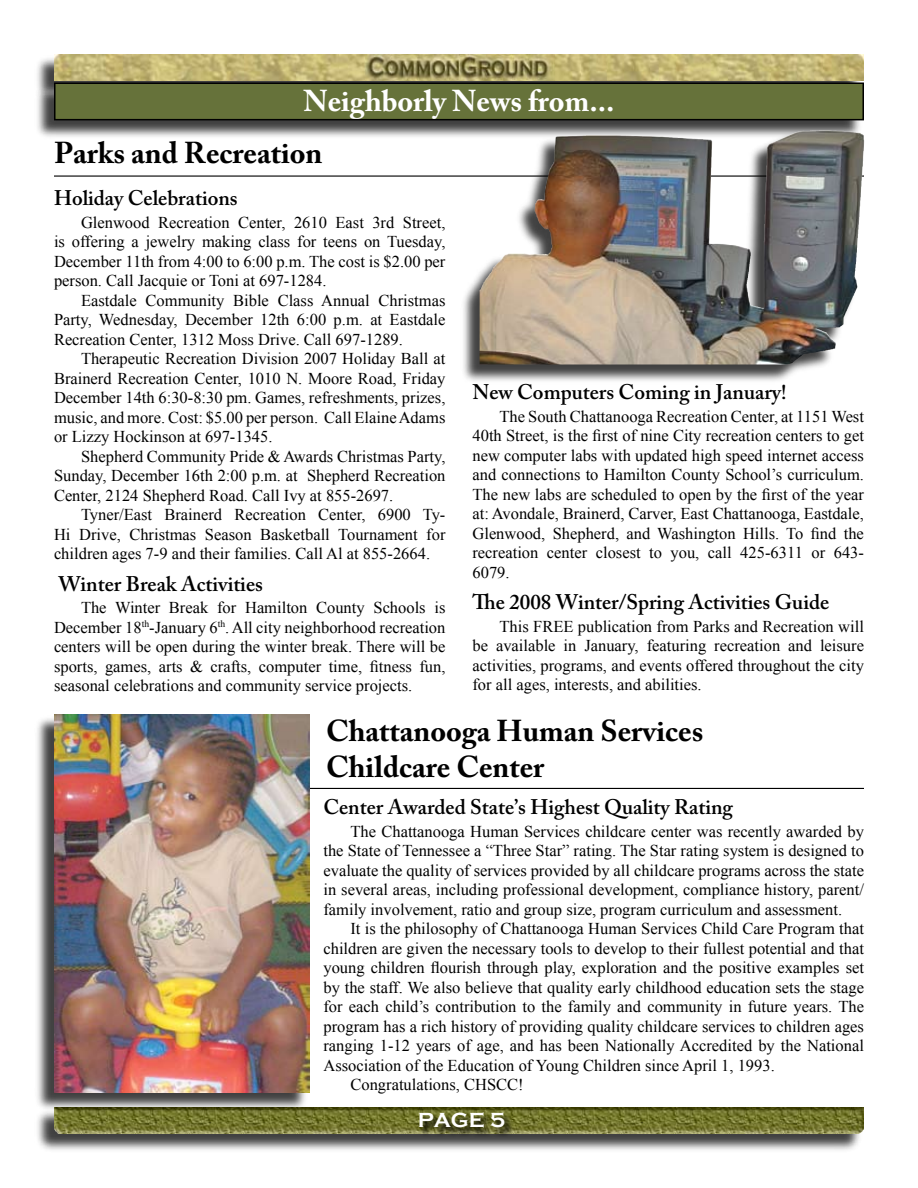
<style>
.page{position:relative;width:918px;height:1188px;background:#fff}
.page>*{position:absolute;margin:0;border:0;box-sizing:border-box;transform-origin:0 0}
.t1{font:700 30px/36px "Adobe Caslon Pro";color:#000}
.t2{font:700 30px "Adobe Caslon Pro";color:#fff}
.t3{font:600 21px "Adobe Caslon Pro";color:#000}
.t4{font:700 21px "Copperplate Gothic";color:#fff}
.t5{font:16.5px/19.5px "Times New Roman";color:#000;text-align:justify}
</style>
<div class="page">
<div style="left:34px;top:56px;width:829px;height:45px;background:#000;opacity:.75"></div>
<img style="left:54px;top:54px;width:810px;height:27px">
<div style="left:34px;top:1108px;width:829px;height:46px;background:#000;opacity:.75"></div>
<img style="left:54px;top:1107px;width:810px;height:27px">
<svg style="left:418px;top:1112px;width:97px;height:26px;background:#585a2d"></svg>
<div style="left:34px;top:83px;width:829px;height:58px;background:#000;opacity:.75"></div>
<div style="left:55px;top:83px;width:808px;height:37px;background:#66723a"></div>
<div style="left:54px;top:82px;width:810px;height:38px;border:2px solid #000"></div>
<hr style="left:54px;top:176px;width:810px;height:1px;background:#000">
<div style="left:460px;top:131px;width:403px;height:254px;background:#000;opacity:.75"></div>
<img style="left:480px;top:135px;width:364px;height:229px">
<hr style="left:54px;top:788px;width:810px;height:1px;background:#000">
<div style="left:34px;top:716px;width:275px;height:396px;background:#000;opacity:.75"></div>
<img style="left:54px;top:714px;width:256px;height:378px">
<svg style="left:491px;top:1113px;width:13px;height:15px"></svg>
<h1 class="t2" style="left:303px;top:83px;width:313px">Neighborly News from...</h1>
<h1 class="t1" style="left:54px;top:135px;width:270px">Parks and Recreation</h1>
<p class="t3" style="left:54px;top:186px;width:185px">Holiday Celebrations</p>
<p class="t5" style="left:54px;top:212px;width:393px;text-indent:27px">Glenwood Recreation Center, 2610 East 3rd Street, is offering a jewelry making class for teens on Tuesday, December 11th from 4:00 to 6:00 p.m. The cost is $2.00 per person. Call Jacquie or Toni at 697-1284.</p>
<p class="t5" style="left:54px;top:290px;width:393px;text-indent:27px">Eastdale Community Bible Class Annual Christmas Party, Wednesday, December 12th 6:00 p.m. at Eastdale Recreation Center, 1312 Moss Drive. Call 697-1289.</p>
<p class="t5" style="left:54px;top:349px;width:393px;text-indent:27px">Therapeutic Recreation Division 2007 Holiday Ball at Brainerd Recreation Center, 1010 N. Moore Road, Friday December 14th 6:30-8:30 pm. Games, refreshments, prizes, music, and more. Cost: $5.00 per person. Call Elaine Adams or Lizzy Hockinson at 697-1345.</p>
<p class="t5" style="left:54px;top:446px;width:393px;text-indent:27px">Shepherd Community Pride &amp; Awards Christmas Party, Sunday, December 16th 2:00 p.m. at Shepherd Recreation Center, 2124 Shepherd Road. Call Ivy at 855-2697.</p>
<p class="t5" style="left:54px;top:505px;width:393px;text-indent:27px">Tyner/East Brainerd Recreation Center, 6900 Ty-Hi Drive, Christmas Season Basketball Tournament for children ages 7-9 and their families. Call Al at 855-2664.</p>
<p class="t3" style="left:58px;top:571px;width:206px">Winter Break Activities</p>
<p class="t5" style="left:54px;top:598px;width:393px;text-indent:27px">The Winter Break for Hamilton County Schools is December 18<sup>th</sup>-January 6<sup>th</sup>. All city neighborhood recreation centers will be open during the winter break. There will be sports, games, arts &amp; crafts, computer time, fitness fun, seasonal celebrations and community service projects.</p>
<p class="t3" style="left:472px;top:380px;width:316px">New Computers Coming in January!</p>
<p class="t5" style="left:472px;top:406px;width:393px;text-indent:27px">The South Chattanooga Recreation Center, at 1151 West 40th Street, is the first of nine City recreation centers to get new computer labs with updated high speed internet access and connections to Hamilton County School’s curriculum.<br>The new labs are scheduled to open by the first of the year at: Avondale, Brainerd, Carver, East Chattanooga, Eastdale, Glenwood, Shepherd, and Washington Hills. To find the recreation center closest to you, call 425-6311 or 643- 6079.</p>
<p class="t3" style="left:472px;top:590px;width:358px">The 2008 Winter/Spring Activities Guide</p>
<p class="t5" style="left:472px;top:616px;width:393px;text-indent:27px">This FREE publication from Parks and Recreation will be available in January, featuring recreation and leisure activities, programs, and events offered throughout the city for all ages, interests, and abilities.</p>
<h1 class="t1" style="left:326px;top:712px;width:379px">Chattanooga Human Services<br>Childcare Center</h1>
<p class="t3" style="left:323px;top:795px;width:411px">Center Awarded State’s Highest Quality Rating</p>
<p class="t5" style="left:323px;top:821px;width:542px;text-indent:27px">The Chattanooga Human Services childcare center was recently awarded by the State of Tennessee a “Three Star” rating. The Star rating system is designed to evaluate the quality of services provided by all childcare programs across the state in several areas, including professional development, compliance history, parent/ family involvement, ratio and group size, program curriculum and assessment.</p>
<p class="t5" style="left:350px;top:919px;width:515px">It is the philosophy of Chattanooga Human Services Child Care Program that</p>
<p class="t5" style="left:323px;top:938px;width:542px">children are given the necessary tools to develop to their fullest potential and that</p>
<p class="t5" style="left:323px;top:958px;width:542px">young children flourish through play, exploration and the positive examples set</p>
<p class="t5" style="left:323px;top:977px;width:542px">by the staff. We also believe that quality early childhood education sets the stage</p>
<p class="t5" style="left:323px;top:997px;width:542px">for each child’s contribution to the family and community in future years. The</p>
<p class="t5" style="left:323px;top:1016px;width:542px">program has a rich history of providing quality childcare services to children ages</p>
<p class="t5" style="left:323px;top:1036px;width:542px">ranging 1-12 years of age, and has been Nationally Accredited by the National</p>
<p class="t5" style="left:323px;top:1055px;width:453px">Association of the Education of Young Children since April 1, 1993.</p>
<p class="t5" style="left:350px;top:1075px;width:175px">Congratulations, CHSCC!</p>
<p class="t4" style="left:418px;top:1109px;width:69px">PAGE</p>
</div>
